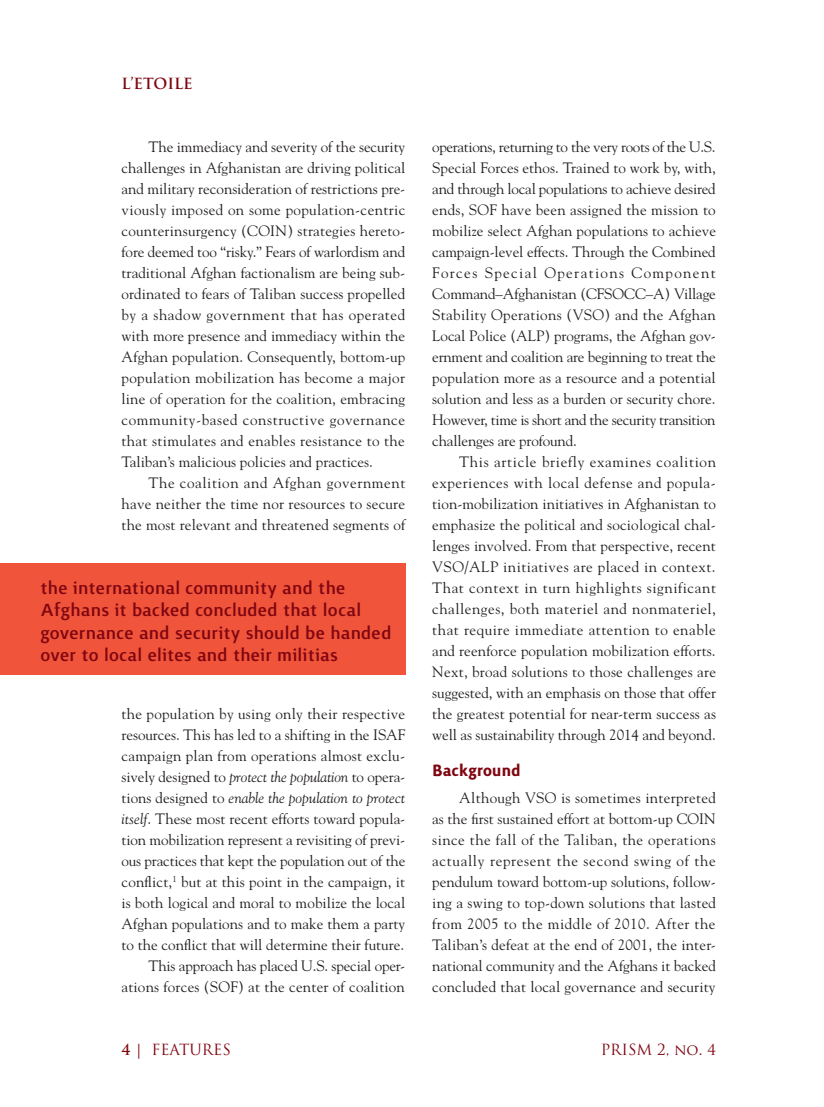
<style>
.page{position:relative;width:824px;height:1107px;background:#fff}
.page>*{position:absolute;margin:0;border:0;box-sizing:border-box;transform-origin:0 0}
.Pull_Quote_Text{font:500 22.5px/22.5px "Surface";letter-spacing:.01em;color:#7f0611}
.HEAD__A{font:700 21px "Surface";color:#7f0611}
.Body_TXT{font:15px/21px "Goudy Std";color:#231f20;text-align:justify}
.t1{font:15px "Trajan Pro";color:#7f0611}
.Body_TXT-2{font:700 15px "Trajan Pro";color:#7f0611}
.s1{font-style:italic}
.s2{font-weight:700}
</style>
<div class="page">
<div style="left:0;top:563px;width:405px;height:112px;background:#f0543a"></div>
<p class="Body_TXT-2" style="left:122px;top:74px;width:73px">L’ETOILE</p>
<p class="Body_TXT" style="left:122px;top:136px;width:285px;text-indent:27px">The immediacy and severity of the security challenges in Afghanistan are driving political and military reconsideration of restrictions pre&shy;viously imposed on some population-centric counterinsurgency (COIN) strategies hereto&shy;fore deemed too “risky.” Fears of warlordism and traditional Afghan factionalism are being sub&shy;ordinated to fears of Taliban success propelled by a shadow government that has operated with more presence and immediacy within the Afghan population. Consequently, bottom-up population mobilization has become a major line of operation for the coalition, embracing community-based constructive governance that stimulates and enables resistance to the Taliban’s malicious policies and practices.</p>
<p class="Body_TXT" style="left:122px;top:472px;width:285px;text-indent:27px">The coalition and Afghan government have neither the time nor resources to secure the most relevant and threatened segments of</p>
<p class="Pull_Quote_Text" style="left:40px;top:577px;width:352px">the international community and the Afghans it backed concluded that local governance and security should be handed over to local elites and their militias</p>
<p class="Body_TXT" style="left:121px;top:703px;width:285px">the population by using only their respective resources. This has led to a shifting in the ISAF campaign plan from operations almost exclu&shy;sively designed to <span class="s1">protect the population</span> to opera&shy;tions designed to <span class="s1">enable the population to protect itself</span>. These most recent efforts toward popula&shy;tion mobilization represent a revisiting of previ&shy;ous practices that kept the population out of the conflict,<sup>1</sup> but at this point in the campaign, it is both logical and moral to mobilize the local Afghan populations and to make them a party to the conflict that will determine their future.</p>
<p class="Body_TXT" style="left:121px;top:955px;width:285px;text-align:right">This approach has placed U.S. special oper&shy;ations forces (SOF) at the center of coalition</p>
<p class="Body_TXT" style="left:432px;top:136px;width:285px">operations, returning to the very roots of the U.S.<br>Special Forces ethos. Trained to work by, with, and through local populations to achieve desired ends, SOF have been assigned the mission to mobilize select Afghan populations to achieve campaign-level effects. Through the Combined Forces Special Operations Component Command–Afghanistan (CFSOCC–A) Village Stability Operations (VSO) and the Afghan Local Police (ALP) programs, the Afghan gov&shy;ernment and coalition are beginning to treat the population more as a resource and a potential solution and less as a burden or security chore.<br>However, time is short and the security transition challenges are profound.</p>
<p class="Body_TXT" style="left:432px;top:451px;width:285px;text-indent:27px">This article briefly examines coalition experiences with local defense and popula&shy;tion-mobilization initiatives in Afghanistan to emphasize the political and sociological chal&shy;lenges involved. From that perspective, recent VSO/ALP initiatives are placed in context.<br>That context in turn highlights significant challenges, both materiel and nonmateriel, that require immediate attention to enable and reenforce population mobilization efforts.<br>Next, broad solutions to those challenges are suggested, with an emphasis on those that offer the greatest potential for near-term success as well as sustainability through 2014 and beyond.</p>
<p class="HEAD__A" style="left:432px;top:761px;width:90px">Background</p>
<p class="Body_TXT" style="left:432px;top:787px;width:285px;text-indent:27px">Although VSO is sometimes interpreted as the first sustained effort at bottom-up COIN since the fall of the Taliban, the operations actually represent the second swing of the pendulum toward bottom-up solutions, follow&shy;ing a swing to top-down solutions that lasted from 2005 to the middle of 2010. After the Taliban’s defeat at the end of 2001, the inter&shy;national community and the Afghans it backed concluded that local governance and security</p>
<p class="t1" style="left:122px;top:1040px;width:111px"><span class="s2">4 |</span> FEATURES</p>
<p class="t1" style="left:600px;top:1040px;width:117px">PRISM 2, no. 4</p>
</div>
